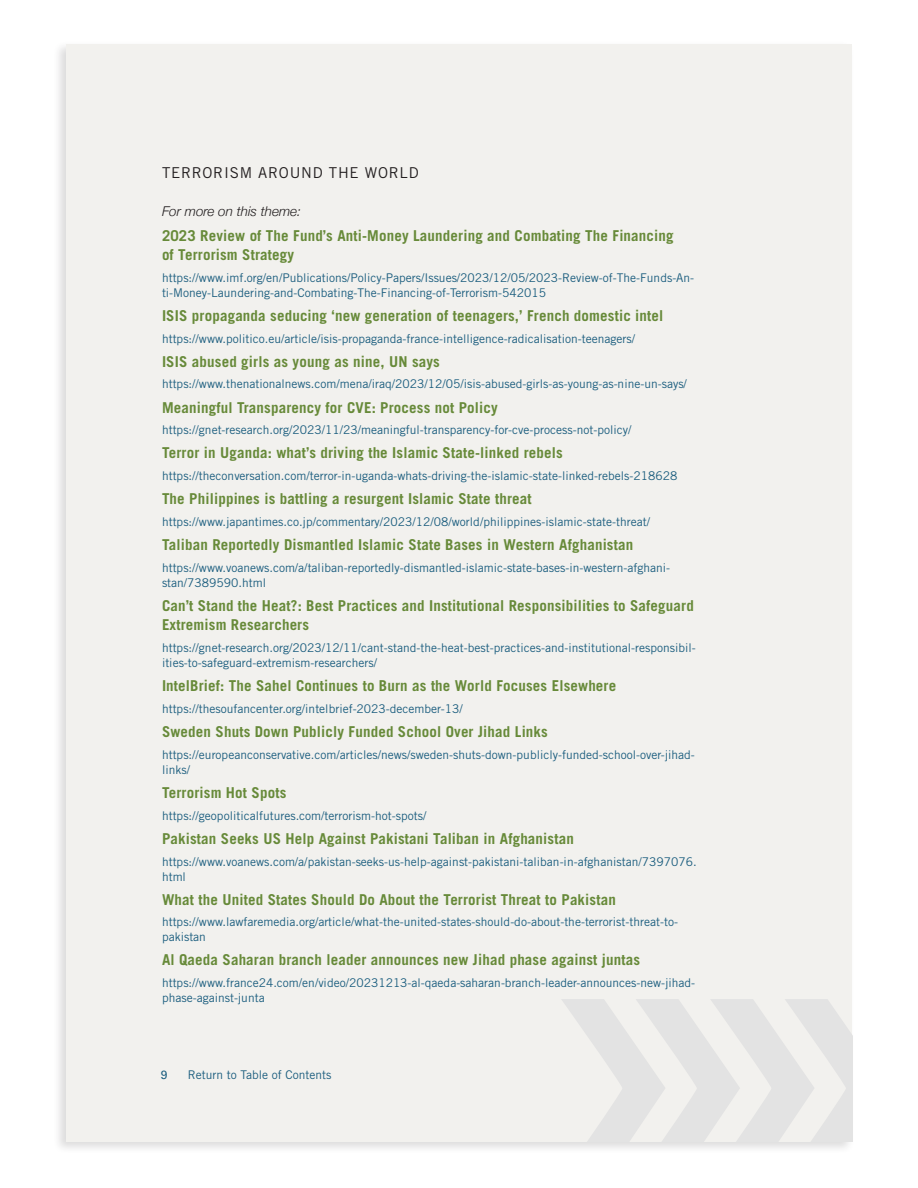
<style>
.page{position:relative;width:918px;height:1188px;background:#fff}
.page>*{position:absolute;margin:0;border:0;box-sizing:border-box;transform-origin:0 0}
.ARTICLES__Title{font:700 15px/19.5px "Trade Gothic LT Std";letter-spacing:.01em;color:#678a39}
.ARTICLES__Subject{font:15px "Trade Gothic LT Std";letter-spacing:.05em;color:#231f20}
.ARTICLES__Author___s{font:italic 300 13.5px "Helvetica Neue";color:#231f20}
.ARTICLES__Links{font:12px/15px "Trade Gothic LT Std";color:#1c5e7f}
.t1{font:12px "Univers LT Std";color:#1c5e7f}
</style>
<div class="page">
<div style="left:53px;top:40px;width:802px;height:1114px;background:#231f20;opacity:.16"></div>
<div style="left:66px;top:44px;width:786px;height:1098px;background:#f2f1ee"></div>
<svg style="left:562px;top:999px;width:290px;height:143px"></svg>
<p class="ARTICLES__Subject" style="left:162px;top:164px;width:258px">TERRORISM AROUND THE WORLD</p>
<p class="ARTICLES__Author___s" style="left:162px;top:201px;width:141px">For more on this theme:</p>
<p class="ARTICLES__Title" style="left:162px;top:225px;width:513px">2023 Review of The Fund s’ Anti-Money Laundering and Combating The Financing of Terrorism Strategy</p>
<p class="ARTICLES__Links" style="left:162px;top:285px;width:386px">ti-Money-Laundering-and-Combating-The-Financing-of-Terrorism-542015</p>
<p class="ARTICLES__Links" style="left:162px;top:270px;width:534px">https://www.imf.org/en/Publications/Policy-Papers/Issues/2023/12/05/2023-Review-of-The-Funds-An-</p>
<p class="ARTICLES__Title" style="left:162px;top:306px;width:503px">ISIS propaganda seducing ‘new generation of teenagers ’ , French domestic intel</p>
<p class="ARTICLES__Links" style="left:162px;top:331px;width:475px">https://www.politico.eu/article/isis-propaganda-france-intelligence-radicalisation-teenagers/</p>
<p class="ARTICLES__Title" style="left:162px;top:351px;width:279px">ISIS abused girls as young as nine, UN says</p>
<p class="ARTICLES__Links" style="left:162px;top:377px;width:527px">https://www.thenationalnews.com/mena/iraq/2023/12/05/isis-abused-girls-as-young-as-nine-un-says/</p>
<p class="ARTICLES__Title" style="left:162px;top:397px;width:337px">Meaningful Transparency for CVE: Process not Policy</p>
<p class="ARTICLES__Links" style="left:162px;top:422px;width:471px">https://gnet-research.org/2023/11/23/meaningful-transparency-for-cve-process-not-policy/</p>
<p class="ARTICLES__Title" style="left:162px;top:443px;width:402px">Terror in Uganda: what s’ driving the Islamic State-linked rebels</p>
<p class="ARTICLES__Links" style="left:162px;top:468px;width:517px">https://theconversation.com/terror-in-uganda-whats-driving-the-islamic-state-linked-rebels-218628</p>
<p class="ARTICLES__Title" style="left:162px;top:489px;width:371px">The Philippines is battling a resurgent Islamic State threat</p>
<p class="ARTICLES__Links" style="left:162px;top:514px;width:490px">https://www.japantimes.co j p. /commentary/2023/12/08/world/philippines-islamic-state-threat/</p>
<p class="ARTICLES__Title" style="left:162px;top:535px;width:473px">Taliban Reportedly Dismantled Islamic State Bases in Western Afghanistan</p>
<p class="ARTICLES__Links" style="left:162px;top:575px;width:106px">stan/7389590.html</p>
<p class="ARTICLES__Links" style="left:162px;top:560px;width:510px">https://www.voanews.com /a/ taliban-reportedly-dismantled-islamic-state-bases-in-western-afghani-</p>
<p class="ARTICLES__Title" style="left:162px;top:596px;width:533px">Can t’ Stand the Heat :? Best Practices and Institutional Responsibilities to Safeguard<br>Extremism Researchers</p>
<p class="ARTICLES__Links" style="left:162px;top:655px;width:217px">ities-to-safeguard-extremism-researchers/</p>
<p class="ARTICLES__Links" style="left:162px;top:640px;width:535px">https://gnet-research.org/2023/12/11/cant-stand-the-heat-best-practices-and-institutional-responsibil-</p>
<p class="ARTICLES__Title" style="left:162px;top:676px;width:456px">IntelBrief: The Sahel Continues to Burn as the World Focuses Elsewhere</p>
<p class="ARTICLES__Links" style="left:162px;top:701px;width:302px">https://thesoufancenter.org/intelbrief-2023-december-13/</p>
<p class="ARTICLES__Title" style="left:162px;top:722px;width:387px">Sweden Shuts Down Publicly Funded School Over Jihad Links</p>
<p class="ARTICLES__Links" style="left:162px;top:762px;width:30px">links/</p>
<p class="ARTICLES__Links" style="left:162px;top:747px;width:534px">https://europeanconservative.com/articles/news/sweden-shuts-down-publicly-funded-school-over-jihad-</p>
<p class="ARTICLES__Title" style="left:162px;top:783px;width:126px">Terrorism Hot Spots</p>
<p class="ARTICLES__Links" style="left:162px;top:808px;width:266px">https://geopoliticalfutures.com/terrorism-hot-spots/</p>
<p class="ARTICLES__Title" style="left:162px;top:828px;width:413px">Pakistan Seeks US Help Against Pakistani Taliban in Afghanistan</p>
<p class="ARTICLES__Links" style="left:162px;top:854px;width:536px">https://www.voanews.com /a/ pakistan-seeks-us-help-against-pakistani-taliban-in-afghanistan/7397076. html</p>
<p class="ARTICLES__Title" style="left:162px;top:889px;width:455px">What the United States Should Do About the Terrorist Threat to Pakistan</p>
<p class="ARTICLES__Links" style="left:162px;top:929px;width:46px">pakistan</p>
<p class="ARTICLES__Links" style="left:162px;top:914px;width:518px">https://www.lawfaremedia.org/article/what-the-united-states-should-do-about-the-terrorist-threat-to-</p>
<p class="ARTICLES__Title" style="left:162px;top:950px;width:480px">Al Qaeda Saharan branch leader announces new Jihad phase against juntas</p>
<p class="ARTICLES__Links" style="left:162px;top:990px;width:104px">phase-against-junta</p>
<p class="ARTICLES__Links" style="left:162px;top:975px;width:535px">https://www.france24.com/en/video/20231213-al-qaeda-saharan-branch-leader-announces-new-jihad-</p>
<p class="t1" style="left:161px;top:1068px;width:8px">9</p>
<p class="ARTICLES__Links" style="left:188px;top:1068px;width:145px">Return to Table of Contents</p>
</div>
